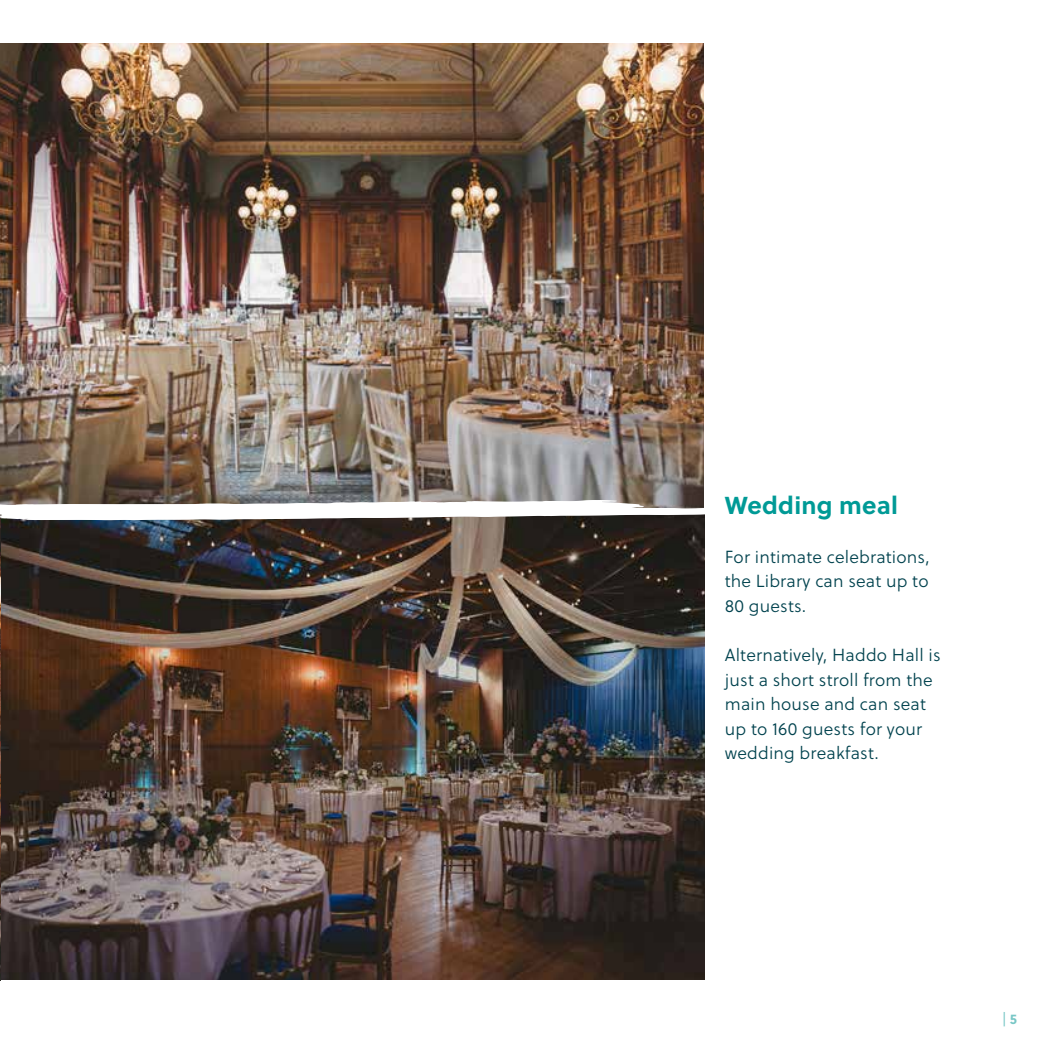
<style>
.page{position:relative;width:1042px;height:1042px;background:#fff}
.page>*{position:absolute;margin:0;border:0;box-sizing:border-box;transform-origin:0 0}
.t1{font:700 24.5px "Soleil";letter-spacing:.01em;color:#009a96}
.t2{font:17.5px/24.5px "Soleil Lt";letter-spacing:.01em;color:#00424e;text-align:justify}
.t3{font:14px "Soleil";color:#78c7c6}
.s1{font-weight:700}
</style>
<div class="page">
<img style="left:1px;top:520px;width:704px;height:459px">
<img style="left:0;top:511px;width:1px;height:469px">
<img style="left:0;top:43px;width:704px;height:455px">
<svg style="left:0;top:498px;width:705px;height:22px"></svg>
<h1 class="t1" style="left:725px;top:486px;width:175px">Wedding meal</h1>
<p class="t2" style="left:725px;top:544px;width:206px">For intimate celebrations, the Library can seat up to 80 guests.</p>
<p class="t2" style="left:725px;top:642px;width:217px;text-align:left">Alternatively, Haddo Hall is just a short stroll from the main house and can seat up to 160 guests for your wedding breakfast.</p>
<p class="t3" style="left:1002px;top:1009px;width:17px">| <span class="s1">5</span></p>
</div>
